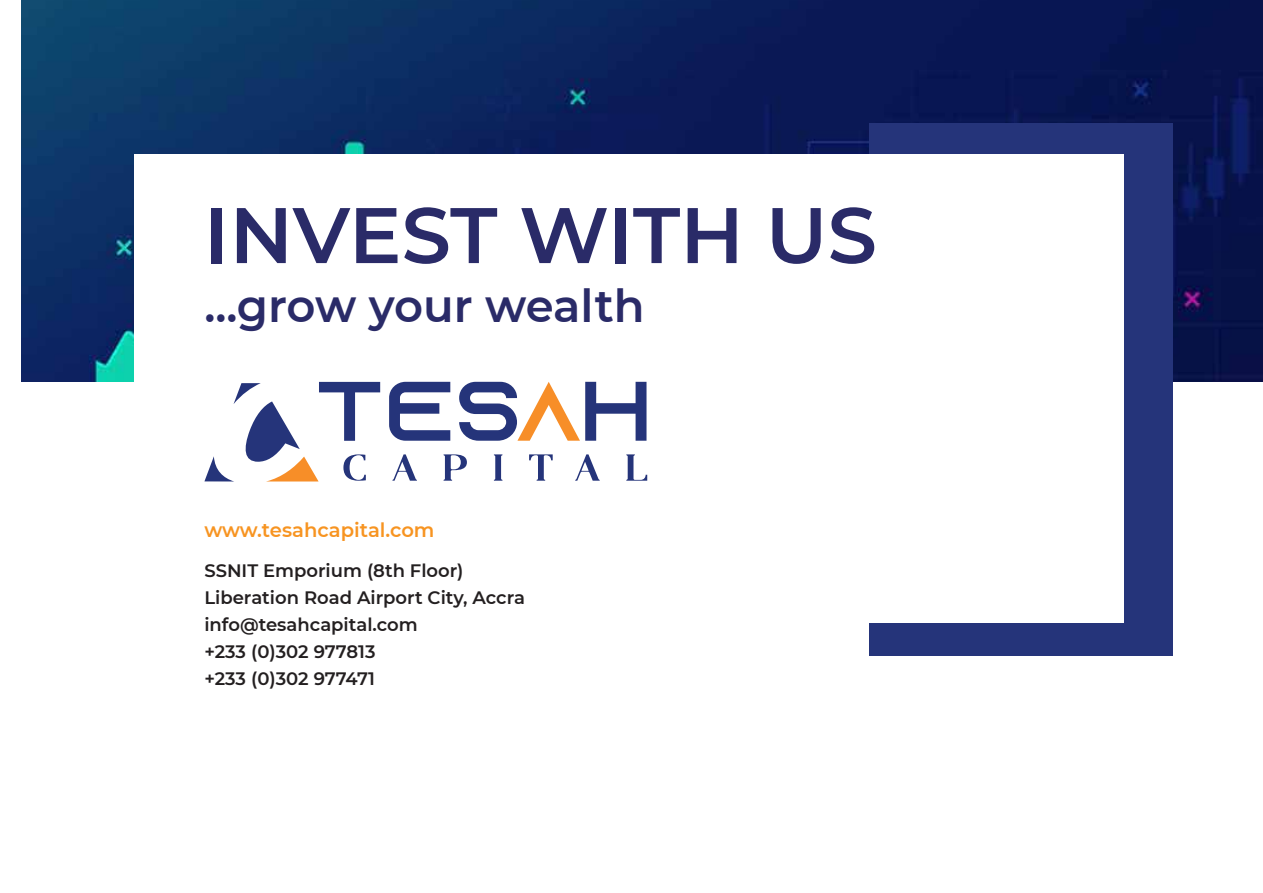
<style>
.page{position:relative;width:1263px;height:893px;background:#fff}
.page>*{position:absolute;margin:0;border:0;box-sizing:border-box;transform-origin:0 0}
.t1{font:600 78.6px "Montserrat";color:#2a2b68}
.t2{font:600 45px "Montserrat";color:#2a2b68}
.t3{font:600 19.5px "Montserrat";color:#f79421}
.t4{font:600 18px/27px "Montserrat";color:#231f20}
</style>
<div class="page">
<img style="left:21px;top:0;width:1242px;height:382px">
<div style="left:869px;top:124px;width:304px;height:532px;background:#25347a"></div>
<div style="left:134px;top:154px;width:990px;height:469px;background:#fff"></div>
<svg style="left:389px;top:382px;width:61px;height:59px"></svg>
<svg style="left:459px;top:382px;width:187px;height:59px"></svg>
<svg style="left:204px;top:382px;width:176px;height:99px"></svg>
<svg style="left:392px;top:454px;width:25px;height:27px"></svg>
<svg style="left:444px;top:454px;width:23px;height:27px"></svg>
<svg style="left:494px;top:454px;width:8px;height:27px"></svg>
<svg style="left:529px;top:454px;width:24px;height:27px"></svg>
<svg style="left:575px;top:454px;width:25px;height:27px"></svg>
<svg style="left:626px;top:454px;width:21px;height:27px"></svg>
<h1 class="t1" style="left:204px;top:179px;width:674px">INVEST WITH US</h1>
<h2 class="t2" style="left:204px;top:274px;width:442px">...grow your wealth</h2>
<p class="t3" style="left:204px;top:516px;width:232px">www.tesahcapital.com</p>
<p class="t4" style="left:204px;top:557px;width:322px">SSNIT Emporium (8th Floor)<br>Liberation Road Airport City, Accra info@tesahcapital.com<br>+233 (0)302 977813<br>+233 (0)302 977471</p>
</div>
